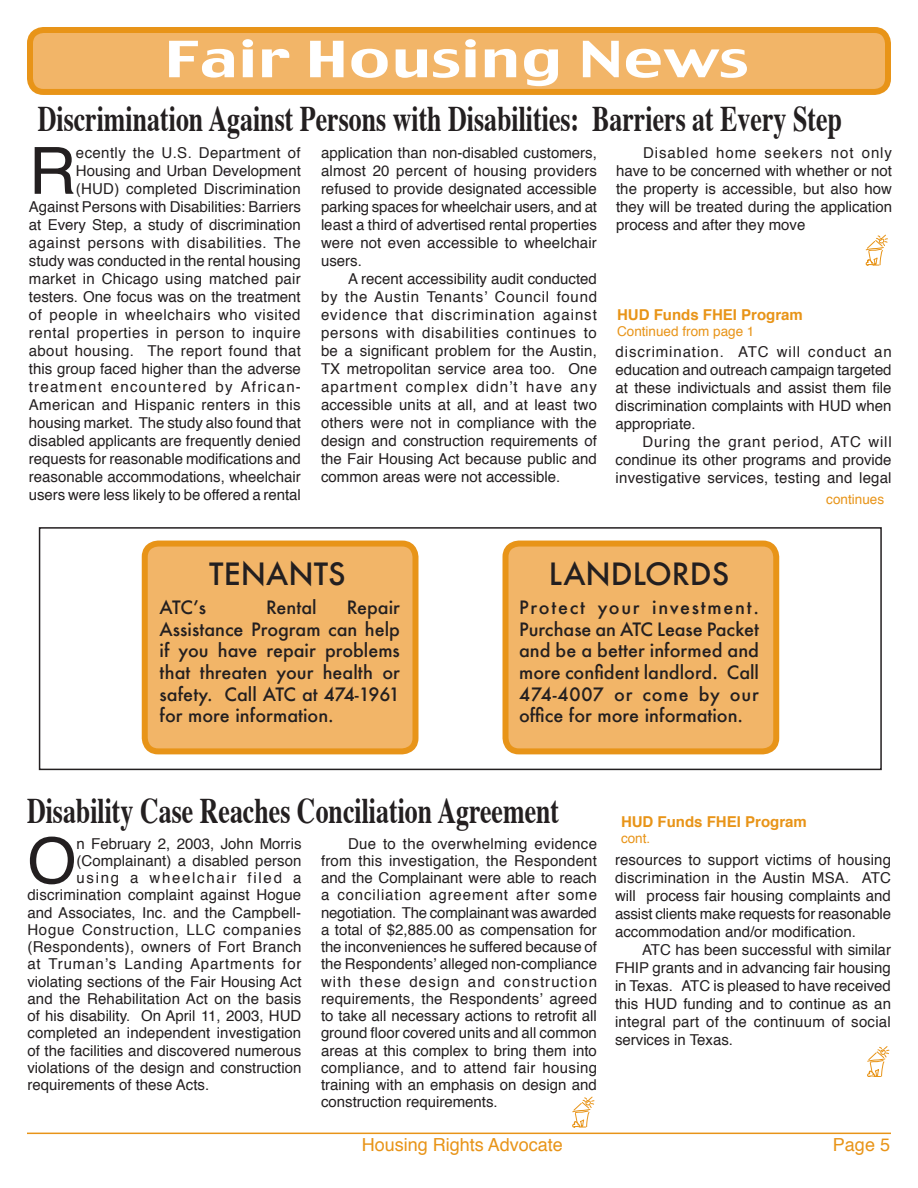
<style>
.page{position:relative;width:918px;height:1188px;background:#fff}
.page>*{position:absolute;margin:0;border:0;box-sizing:border-box;transform-origin:0 0}
.t1{font:65.1px "Helvetica";color:#231f20}
.t2{font:63px "Helvetica";color:#231f20}
.t3{font:49.5px "Charcoal";color:#fff;scale:1.3 1}
.t4{font:700 36px "Times";color:#231f20;scale:.72 1}
.t5{font:500 30px "Futura";color:#231f20}
.t6{font:500 18px/21.6px "Futura";color:#231f20;text-align:justify}
.t7{font:18px "Helvetica";color:#e89418}
.t8{font:15px/18px "Helvetica";color:#231f20;text-align:justify}
.t9{font:700 15px "Helvetica";color:#e89418}
.t10{font:15px "Helvetica";letter-spacing:.02em;color:#231f20}
.t11{font:15px "Helvetica";letter-spacing:.045em;color:#231f20}
.t12{font:15px "Helvetica";letter-spacing:.055em;color:#231f20}
.t13{font:15px "Helvetica";letter-spacing:.115em;color:#231f20}
.t14{font:13.5px "Helvetica";color:#e89418}
</style>
<div class="page">
<svg style="left:502px;top:540px;width:278px;height:211px;background:#f1b362"></svg>
<svg style="left:27px;top:27px;width:864px;height:65px;background:#f0b05c"></svg>
<hr style="left:27px;top:1133px;width:864px;height:1px;background:#e89418">
<svg style="left:141px;top:540px;width:278px;height:211px;background:#f1b363"></svg>
<div style="left:39px;top:527px;width:843px;height:243px;border:2px solid #231f20"></div>
<svg style="left:866px;top:235px;width:22px;height:30px"></svg>
<svg style="left:867px;top:1046px;width:22px;height:31px"></svg>
<svg style="left:572px;top:1097px;width:22px;height:30px"></svg>
<h3 class="t3" style="left:164px;top:27px;width:451px">Fair Housing News</h3>
<h3 class="t4" style="left:38px;top:85px;width:1118px">Discrimination Against Persons with Disabilities: Barriers at Every Step</h3>
<h1 class="t1" style="left:29px;top:115px;width:49px">R</h1>
<p class="t8" style="left:29px;top:143px;width:273px;text-align:right">ecently the U.S. Department of Housing and Urban Development (HUD) completed Discrimination Against Persons with Disabilities: Barriers at Every Step, a study of discrimination against persons with disabilities. The study was conducted in the rental housing market in Chicago using matched pair testers. One focus was on the treatment of people in wheelchairs who visited rental properties in person to inquire about housing. The report found that this group faced higher than the adverse treatment encountered by African-American and Hispanic renters in this housing market. The study also found that disabled applicants are frequently denied requests for reasonable modifications and reasonable accommodations, wheelchair users were less likely to be offered a rental</p>
<p class="t8" style="left:321px;top:143px;width:278px">application than non-disabled customers, almost 20 percent of housing providers refused to provide designated accessible parking spaces for wheelchair users, and at least a third of advertised rental properties were not even accessible to wheelchair users.</p>
<p class="t8" style="left:321px;top:269px;width:278px;text-indent:27px">A recent accessibility audit conducted by the Austin Tenants’ Council found evidence that discrimination against persons with disabilities continues to be a significant problem for the Austin, TX metropolitan service area too. One apartment complex didn’t have any accessible units at all, and at least two others were not in compliance with the design and construction requirements of the Fair Housing Act because public and common areas were not accessible.</p>
<p class="t8" style="left:616px;top:143px;width:278px;text-indent:27px">Disabled home seekers not only have to be concerned with whether or not the property is accessible, but also how they will be treated during the application process and after they move</p>
<p class="t9" style="left:617px;top:301px;width:187px">HUD Funds FHEI Program</p>
<p class="t14" style="left:617px;top:320px;width:139px">Continued from page 1</p>
<p class="t8" style="left:616px;top:342px;width:278px">discrimination. ATC will conduct an education and outreach campaign targeted at these indivictuals and assist them file discrimination complaints with HUD when appropriate.</p>
<p class="t8" style="left:616px;top:432px;width:278px;text-indent:27px">During the grant period, ATC will condinue its other programs and provide investigative services, testing and legal</p>
<p class="t14" style="left:826px;top:488px;width:59px">continues</p>
<h3 class="t5" style="left:209px;top:553px;width:138px">TENANTS</h3>
<p class="t6" style="left:160px;top:597px;width:48px">ATCʼs</p>
<p class="t6" style="left:266px;top:597px;width:52px">Rental</p>
<p class="t6" style="left:160px;top:597px;width:242px;text-indent:187px">Repair Assistance Program can help if you have repair problems that threaten your health or safety. Call ATC at 474-1961 for more information.</p>
<h3 class="t5" style="left:549px;top:553px;width:182px">LANDLORDS</h3>
<p class="t6" style="left:519px;top:597px;width:242px">Protect your investment.<br>Purchase an ATC Lease Packet and be a better informed and more confident landlord. Call 474-4007 or come by our office for more information.</p>
<h3 class="t4" style="left:27px;top:776px;width:741px">Disability Case Reaches Conciliation Agreement</h3>
<h2 class="t2" style="left:27px;top:807px;width:51px">O</h2>
<p class="t8" style="left:76px;top:834px;width:227px">n February 2, 2003, John Morris</p>
<p class="t8" style="left:76px;top:851px;width:226px">(Complainant) a disabled person</p>
<p class="t13" style="left:76px;top:865px;width:226px">using a wheelchair filed a</p>
<p class="t8" style="left:27px;top:886px;width:275px">discrimination complaint against Hogue</p>
<p class="t8" style="left:27px;top:903px;width:275px">and Associates, Inc. and the Campbell-</p>
<p class="t11" style="left:27px;top:917px;width:275px">Hogue Construction, LLC companies</p>
<p class="t10" style="left:27px;top:934px;width:276px">(Respondents), owners of Fort Branch</p>
<p class="t12" style="left:27px;top:951px;width:276px">at Truman’s Landing Apartments for</p>
<p class="t8" style="left:27px;top:972px;width:276px">violating sections of the Fair Housing Act</p>
<p class="t8" style="left:27px;top:989px;width:275px">and the Rehabilitation Act on the basis</p>
<p class="t8" style="left:27px;top:1006px;width:276px">of his disability. On April 11, 2003, HUD</p>
<p class="t8" style="left:27px;top:1024px;width:275px">completed an independent investigation</p>
<p class="t8" style="left:27px;top:1041px;width:276px">of the facilities and discovered numerous</p>
<p class="t8" style="left:27px;top:1058px;width:276px">violations of the design and construction</p>
<p class="t8" style="left:27px;top:1075px;width:183px">requirements of these Acts.</p>
<p class="t8" style="left:321px;top:834px;width:278px;line-height:17.2px;text-indent:27px">Due to the overwhelming evidence from this investigation, the Respondent and the Complainant were able to reach a conciliation agreement after some negotiation. The complainant was awarded a total of $2,885.00 as compensation for the inconveniences he suffered because of the Respondents’ alleged non-compliance with these design and construction requirements, the Respondents’ agreed to take all necessary actions to retrofit all ground floor covered units and all common areas at this complex to bring them into compliance, and to attend fair housing training with an emphasis on design and construction requirements.</p>
<p class="t9" style="left:621px;top:808px;width:187px">HUD Funds FHEI Program</p>
<p class="t14" style="left:621px;top:827px;width:31px">cont.</p>
<p class="t8" style="left:615px;top:850px;width:278px">resources to support victims of housing discrimination in the Austin MSA. ATC will process fair housing complaints and assist clients make requests for reasonable accommodation and/or modification.</p>
<p class="t8" style="left:615px;top:940px;width:278px;text-indent:27px">ATC has been successful with similar FHIP grants and in advancing fair housing in Texas. ATC is pleased to have received this HUD funding and to continue as an integral part of the continuum of social services in Texas.</p>
<p class="t7" style="left:362px;top:1129px;width:203px">Housing Rights Advocate</p>
<p class="t7" style="left:833px;top:1129px;width:59px">Page 5</p>
</div>
